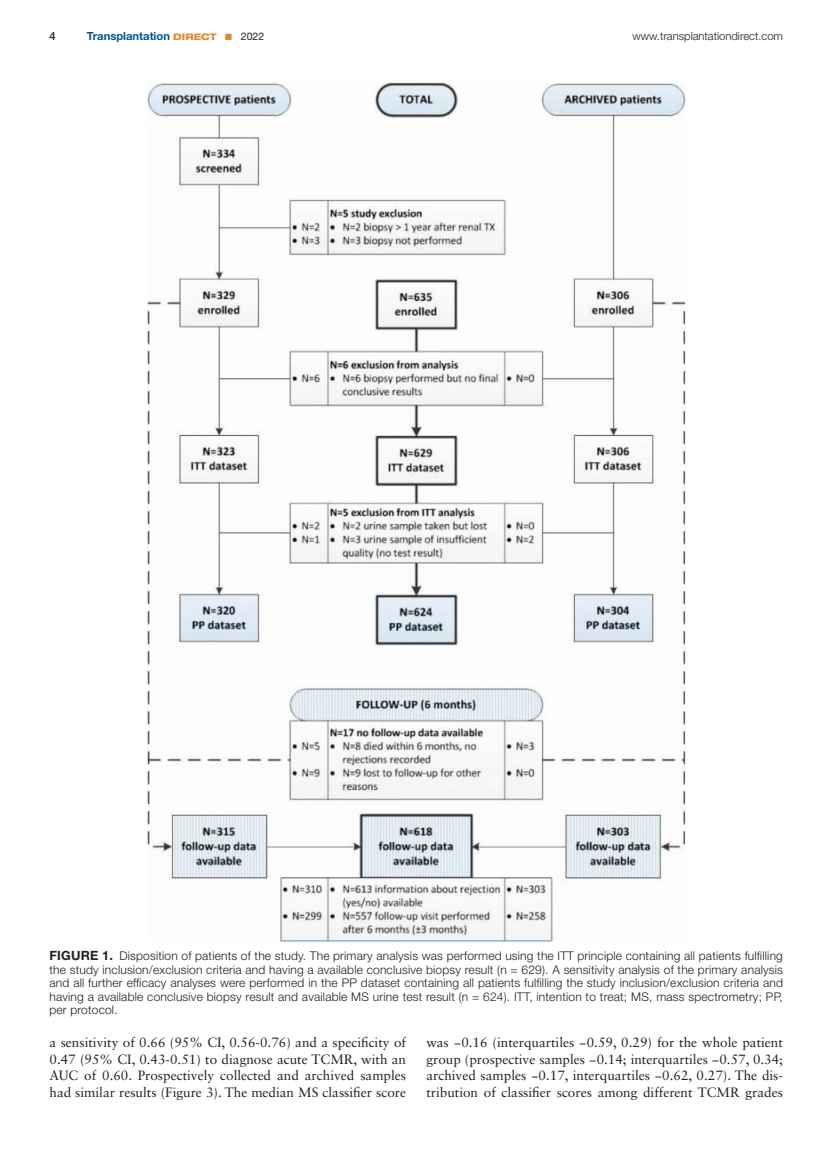
<style>
.page{position:relative;width:837px;height:1161px;background:#fff}
.page>*{position:absolute;margin:0;border:0;box-sizing:border-box;transform-origin:0 0}
.t1{font:13.5px/16.5px "Sabon LT Std";color:#231f20;text-align:justify}
.t2{font:300 12px/13.5px "Helvetica Neue LT Std";letter-spacing:.015em;color:#231f20;text-align:justify}
.t3{font:300 11.25px "Helvetica Neue LT Std";color:#231f20}
.t4{font:700 11.25px "Helvetica Neue LT Std";color:#005595}
.t5{font:500 11.25px "Helvetica Neue LT Std";color:#231f20}
.s1{font-weight:800;font-stretch:expanded;font-size:9px;color:#e38634}
.s2{color:#e38634}
.s3{font-weight:400;font-size:10.5px;color:#231f20}
.s4{font-weight:700;font-size:12.75px}
</style>
<div class="page">
<img style="left:146px;top:82px;width:540px;height:860px">
<p class="t5" style="left:50px;top:29px;width:8px">4</p>
<p class="t4" style="left:87px;top:29px;width:179px">Transplantation <span class="s1">DIRECT</span> <span class="s2">■</span> <span class="s3">2022</span></p>
<p class="t3" style="left:633px;top:29px;width:152px">www.transplantationdirect.com</p>
<p class="t2" style="left:49px;top:949px;width:735px"><span class="s4">FIGURE 1.</span> Disposition of patients of the study. The primary analysis was performed using the ITT principle containing all patients fulfilling the study inclusion/exclusion criteria and having a available conclusive biopsy result (n = 629). A sensitivity analysis of the primary analysis and all further efficacy analyses were performed in the PP dataset containing all patients fulfilling the study inclusion/exclusion criteria and having a available conclusive biopsy result and available MS urine test result (n = 624). ITT, intention to treat; MS, mass spectrometry; PP, per protocol.</p>
<p class="t1" style="left:50px;top:1034px;width:358px">a sensitivity of 0.66 (95% CI, 0.56-0.76) and a specificity of 0.47 (95% CI, 0.43-0.51) to diagnose acute TCMR, with an AUC of 0.60. Prospectively collected and archived samples had similar results (Figure 3). The median MS classifier score</p>
<p class="t1" style="left:426px;top:1034px;width:358px">was −0.16 (interquartiles −0.59, 0.29) for the whole patient group (prospective samples −0.14; interquartiles −0.57, 0.34; archived samples −0.17, interquartiles −0.62, 0.27). The dis&shy;tribution of classifier scores among different TCMR grades</p>
</div>
